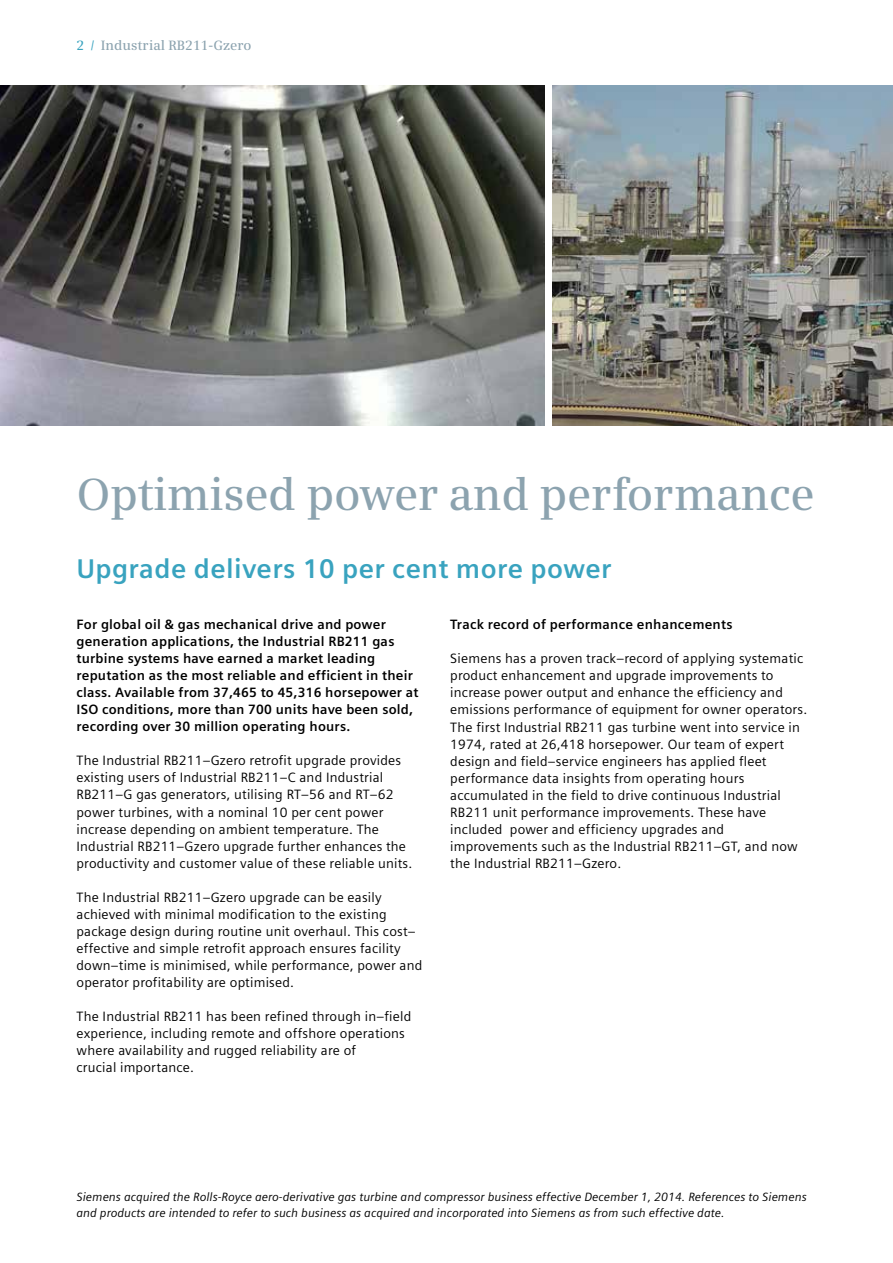
<style>
.page{position:relative;width:893px;height:1263px;background:#fff}
.page>*{position:absolute;margin:0;border:0;box-sizing:border-box;transform-origin:0 0}
.t1{font:600 45px "Siemens Serif";letter-spacing:-.01em;color:#8ca3af}
.t2{font:700 27px "Siemens Sans";letter-spacing:.015em;color:#39a3bf}
.t3{font:13.5px/17px "Siemens Sans";letter-spacing:.015em;color:#000}
.t4{font:700 13.5px/17px "Siemens Sans";letter-spacing:.015em;color:#000}
.t5{font:600 13.5px "Siemens Serif";color:#8ca3af}
.t6{font:italic 12px/16.5px "Siemens Sans";color:#000}
.s1{color:#39a3bf}
</style>
<div class="page">
<img style="left:553px;top:85px;width:340px;height:340px">
<img style="left:0;top:85px;width:544px;height:340px">
<p class="t5" style="left:77px;top:38px;width:177px"><span class="s1">2 /</span> Industrial RB211-Gzero</p>
<h1 class="t1" style="left:77px;top:468px;width:740px">Optimised power and performance</h1>
<h2 class="t2" style="left:77px;top:554px;width:536px">Upgrade delivers 10 per cent more power</h2>
<p class="t4" style="left:77px;top:616px;width:343px">For global oil &amp; gas mechanical drive and power generation applications, the Industrial RB211 gas turbine systems have earned a market leading reputation as the most reliable and efficient in their class. Available from 37,465 to 45,316 horsepower at ISO conditions, more than 700 units have been sold, recording over 30 million operating hours.</p>
<p class="t3" style="left:77px;top:752px;width:337px">The Industrial RB211–Gzero retrofit upgrade provides existing users of Industrial RB211–C and Industrial RB211–G gas generators, utilising RT–56 and RT–62 power turbines, with a nominal 10 per cent power increase depending on ambient temperature. The Industrial RB211–Gzero upgrade further enhances the productivity and customer value of these reliable units.</p>
<p class="t3" style="left:77px;top:888px;width:347px">The Industrial RB211–Gzero upgrade can be easily achieved with minimal modification to the existing package design during routine unit overhaul. This cost– effective and simple retrofit approach ensures facility down–time is minimised, while performance, power and operator profitability are optimised.</p>
<p class="t3" style="left:77px;top:1007px;width:336px">The Industrial RB211 has been refined through in–field experience, including remote and offshore operations where availability and rugged reliability are of<br>crucial importance.</p>
<p class="t4" style="left:450px;top:616px;width:284px">Track record of performance enhancements</p>
<p class="t3" style="left:450px;top:650px;width:359px">Siemens has a proven track–record of applying systematic product enhancement and upgrade improvements to increase power output and enhance the efficiency and emissions performance of equipment for owner operators.<br>The first Industrial RB211 gas turbine went into service in 1974, rated at 26,418 horsepower. Our team of expert design and field–service engineers has applied fleet performance data insights from operating hours accumulated in the field to drive continuous Industrial RB211 unit performance improvements. These have included power and efficiency upgrades and improvements such as the Industrial RB211–GT, and now the Industrial RB211–Gzero.</p>
<p class="t6" style="left:77px;top:1188px;width:732px">Siemens acquired the Rolls-Royce aero-derivative gas turbine and compressor business effective December 1, 2014. References to Siemens and products are intended to refer to such business as acquired and incorporated into Siemens as from such effective date.</p>
</div>
